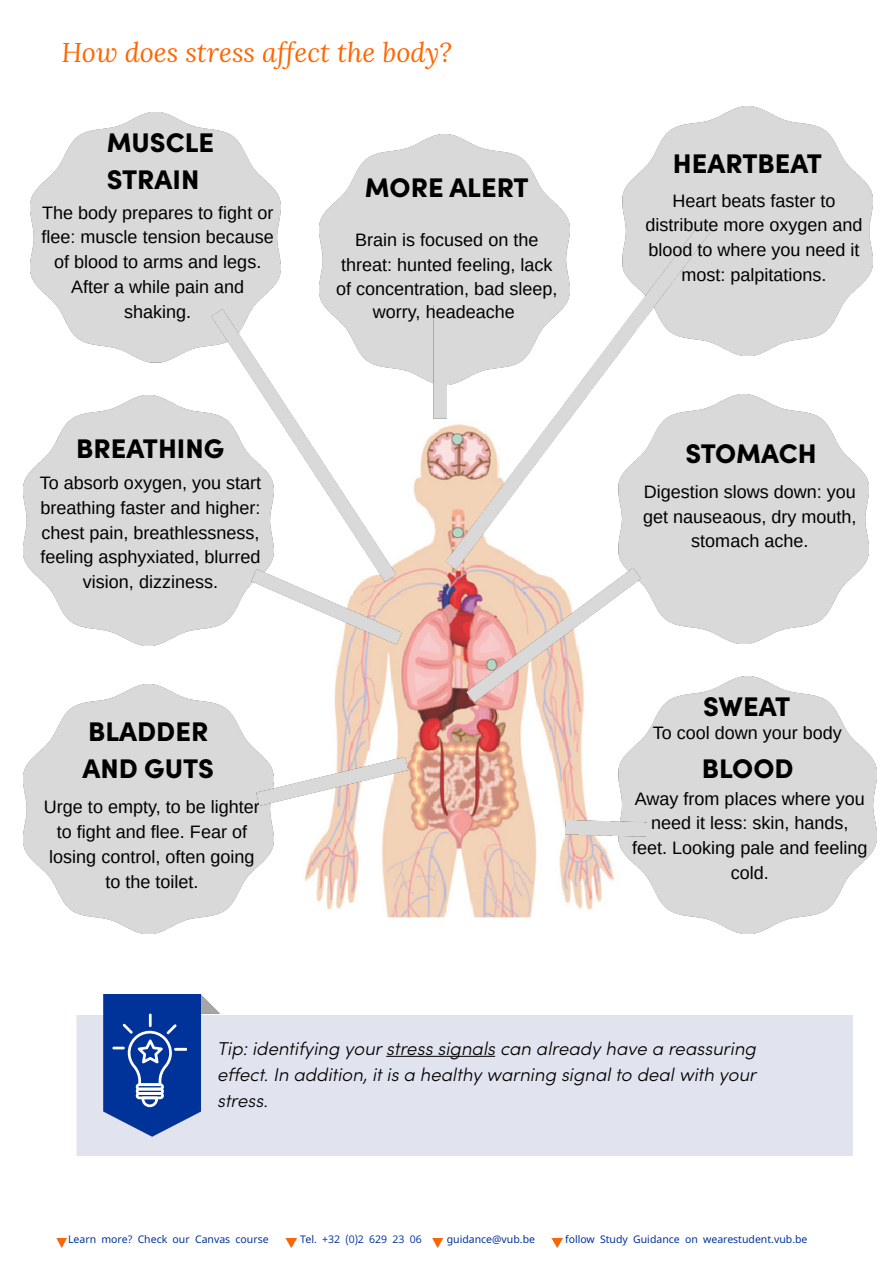
<style>
.page{position:relative;width:894px;height:1264px;background:#fff}
.page>*{position:absolute;margin:0;border:0;box-sizing:border-box;transform-origin:0 0}
.t1{font:900 27px/37.2px "Sofia Pro";color:#000}
.t2{font:italic 27px "Lora";color:#f60}
.t3{font:italic 300 18.6px/26px "Sofia Pro";color:#000;text-align:justify}
.t4{font:18px/24.8px "Arimo";color:#000;text-align:center}
.t5{font:10.5px "Noto Sans Sinhala";color:#00339a}
</style>
<div class="page">
<img style="left:319px;top:135px;width:249px;height:248px">
<img style="left:273px;top:418px;width:341px;height:499px">
<img style="left:433px;top:305px;width:12px;height:113px">
<img style="left:31px;top:113px;width:249px;height:249px">
<img style="left:211px;top:309px;width:184px;height:260px">
<img style="left:622px;top:106px;width:250px;height:250px">
<img style="left:445px;top:219px;width:268px;height:350px">
<img style="left:23px;top:396px;width:250px;height:249px">
<img style="left:251px;top:569px;width:150px;height:75px">
<img style="left:618px;top:676px;width:258px;height:257px">
<img style="left:566px;top:820px;width:80px;height:16px">
<img style="left:618px;top:394px;width:250px;height:249px">
<img style="left:466px;top:568px;width:174px;height:134px">
<img style="left:23px;top:684px;width:250px;height:249px">
<img style="left:256px;top:757px;width:151px;height:48px">
<div style="left:76px;top:1015px;width:776px;height:139px;background:#e1e4ef"></div>
<img style="left:200px;top:994px;width:19px;height:19px">
<img style="left:103px;top:994px;width:97px;height:142px">
<hr style="left:149px;top:1013px;width:3px;height:14px;background:#fff">
<svg style="left:112px;top:1023px;width:74px;height:84px;background:#2d57ab"></svg>
<hr style="left:386px;top:1055px;width:109px;height:1px;background:#000">
<svg style="left:56px;top:1238px;width:11px;height:9px"></svg>
<svg style="left:286px;top:1238px;width:10px;height:9px"></svg>
<svg style="left:432px;top:1238px;width:10px;height:9px"></svg>
<svg style="left:551px;top:1238px;width:11px;height:9px"></svg>
<h1 class="t2" style="left:62px;top:35px;width:392px">How does stress affect the body?</h1>
<h1 class="t1" style="left:107px;top:121px;width:109px">MUSCLE<br>STRAIN</h1>
<p class="t4" style="left:42px;top:200px;width:234px">The body prepares to fight or flee: muscle tension because of blood to arms and legs.<br>After a while pain and shaking.</p>
<h1 class="t1" style="left:76px;top:427px;width:150px">BREATHING</h1>
<p class="t4" style="left:40px;top:471px;width:223px">To absorb oxygen, you start breathing faster and higher: chest pain, breathlessness, feeling asphyxiated, blurred vision, dizziness.</p>
<h1 class="t1" style="left:83px;top:710px;width:133px">BLADDER<br>AND GUTS</h1>
<p class="t4" style="left:44px;top:795px;width:217px">Urge to empty, to be lighter to fight and flee. Fear of losing control, often going to the toilet.</p>
<h1 class="t1" style="left:365px;top:167px;width:165px">MORE ALERT</h1>
<p class="t4" style="left:336px;top:227px;width:223px">Brain is focused on the threat: hunted feeling, lack of concentration, bad sleep,</p>
<p class="t4" style="left:373px;top:299px;width:143px">worry, headeache</p>
<h1 class="t1" style="left:672px;top:143px;width:151px">HEARTBEAT</h1>
<p class="t4" style="left:645px;top:188px;width:219px">Heart beats faster to distribute more oxygen and blood to where you need it most: palpitations.</p>
<h1 class="t1" style="left:685px;top:432px;width:133px">STOMACH</h1>
<p class="t4" style="left:643px;top:479px;width:215px">Digestion slows down: you get nauseaous, dry mouth, stomach ache.</p>
<h1 class="t1" style="left:703px;top:685px;width:89px">SWEAT</h1>
<p class="t4" style="left:652px;top:720px;width:191px">To cool down your body</p>
<h1 class="t1" style="left:701px;top:747px;width:93px">BLOOD</h1>
<p class="t4" style="left:632px;top:786px;width:237px">Away from places where you need it less: skin, hands, feet. Looking pale and feeling cold.</p>
<p class="t3" style="left:217px;top:1034px;width:540px">Tip: identifying your stress signals can already have a reassuring effect. In addition, it is a healthy warning signal to deal with your stress.</p>
<p class="t5" style="left:68px;top:1232px;width:202px">Learn more? Check our Canvas course</p>
<p class="t5" style="left:300px;top:1232px;width:123px">Tel. +32 (0)2 629 23 06</p>
<p class="t5" style="left:446px;top:1232px;width:90px">guidance@vub.be</p>
<p class="t5" style="left:565px;top:1232px;width:244px">follow Study Guidance on wearestudent.vub.be</p>
</div>
